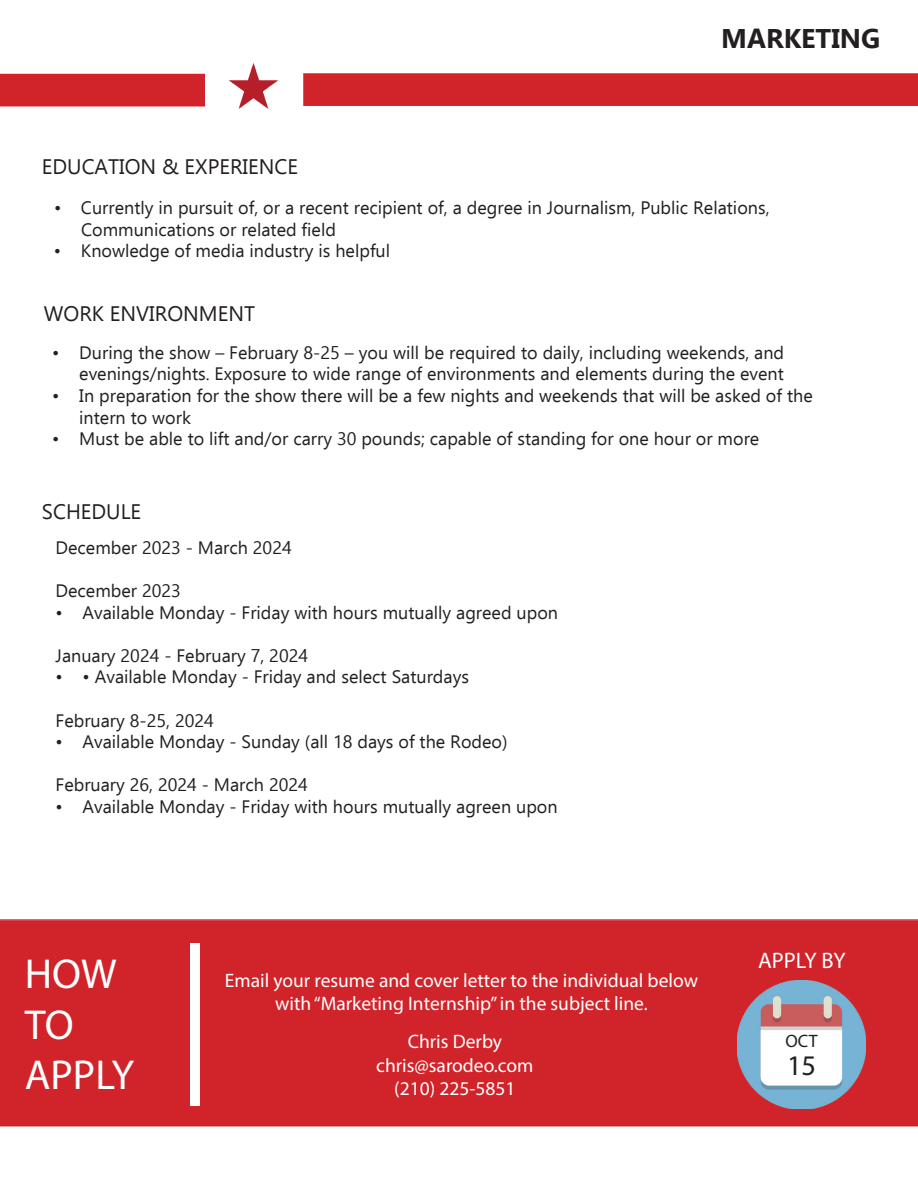
<style>
.page{position:relative;width:918px;height:1188px;background:#fff}
.page>*{position:absolute;margin:0;border:0;box-sizing:border-box;transform-origin:0 0}
.t1{font:42px/50.4px "Myriad Pro";color:#fff}
.t2{font:28.5px "Myriad Pro";color:#231f20}
.t3{font:700 27px "Ebrima";color:#231f20}
.t4{font:22.5px "Myriad Pro";color:#fff}
.t5{font:21px "Ebrima";color:#231f20}
.t6{font:19.5px/23.4px "Myriad Pro";color:#fff;text-align:center}
.t7{font:18px/21.6px "Ebrima";color:#231f20}
.t8{font:18px "Myriad Pro";color:#231f20}
</style>
<div class="page">
<div style="left:0;top:74px;width:205px;height:33px;background:#d1232a"></div>
<div style="left:303px;top:73px;width:615px;height:33px;background:#d1232a"></div>
<div style="left:0;top:919px;width:918px;height:207px;background:#d1232a"></div>
<img style="left:737px;top:980px;width:129px;height:129px">
<div style="left:191px;top:944px;width:9px;height:162px;background:#fff"></div>
<img style="left:229px;top:63px;width:49px;height:46px">
<p class="t5" style="left:42px;top:151px;width:258px">EDUCATION &amp; EXPERIENCE</p>
<h3 class="t3" style="left:721px;top:21px;width:161px">MARKETING</h3>
<p class="t7" style="left:81px;top:196px;width:690px;text-indent:-27px">• Currently in pursuit of, or a recent recipient of, a degree in Journalism, Public Relations,<br>Communications or related field</p>
<p class="t7" style="left:54px;top:239px;width:338px">• Knowledge of media industry is helpful</p>
<p class="t5" style="left:44px;top:299px;width:213px">WORK ENVIRONMENT</p>
<p class="t7" style="left:52px;top:340px;width:733px;text-align:right">• During the show – February 8-25 – you will be required to daily, including weekends, and evenings/nights. Exposure to wide range of environments and elements during the event</p>
<p class="t7" style="left:79px;top:384px;width:735px;text-indent:-27px">• In preparation for the show there will be a few nights and weekends that will be asked of the intern to work</p>
<p class="t7" style="left:52px;top:427px;width:709px">• Must be able to lift and/or carry 30 pounds; capable of standing for one hour or more</p>
<p class="t5" style="left:42px;top:497px;width:101px">SCHEDULE</p>
<p class="t7" style="left:56px;top:535px;width:238px">December 2023 - March 2024</p>
<p class="t7" style="left:56px;top:579px;width:127px">December 2023</p>
<p class="t7" style="left:56px;top:600px;width:504px">• Available Monday - Friday with hours mutually agreed upon</p>
<p class="t7" style="left:56px;top:643px;width:254px">January 2024 - February 7, 2024</p>
<p class="t7" style="left:56px;top:665px;width:415px">• • Available Monday - Friday and select Saturdays</p>
<p class="t7" style="left:56px;top:708px;width:160px">February 8-25, 2024</p>
<p class="t7" style="left:56px;top:730px;width:454px">• Available Monday - Sunday (all 18 days of the Rodeo)</p>
<p class="t7" style="left:56px;top:773px;width:254px">February 26, 2024 - March 2024</p>
<p class="t7" style="left:56px;top:795px;width:504px">• Available Monday - Friday with hours mutually agreen upon</p>
<h1 class="t1" style="left:25px;top:952px;width:111px">HOW<br>TO<br>APPLY</h1>
<p class="t6" style="left:225px;top:970px;width:475px">Email your resume and cover letter to the individual below with “Marketing Internship” in the subject line.</p>
<p class="t6" style="left:376px;top:1031px;width:159px">Chris Derby chris@sarodeo.com (210) 225-5851</p>
<p class="t4" style="left:758px;top:952px;width:89px">APPLY BY</p>
<p class="t8" style="left:785px;top:1034px;width:34px">OCT</p>
<h2 class="t2" style="left:787px;top:1055px;width:31px">15</h2>
</div>
